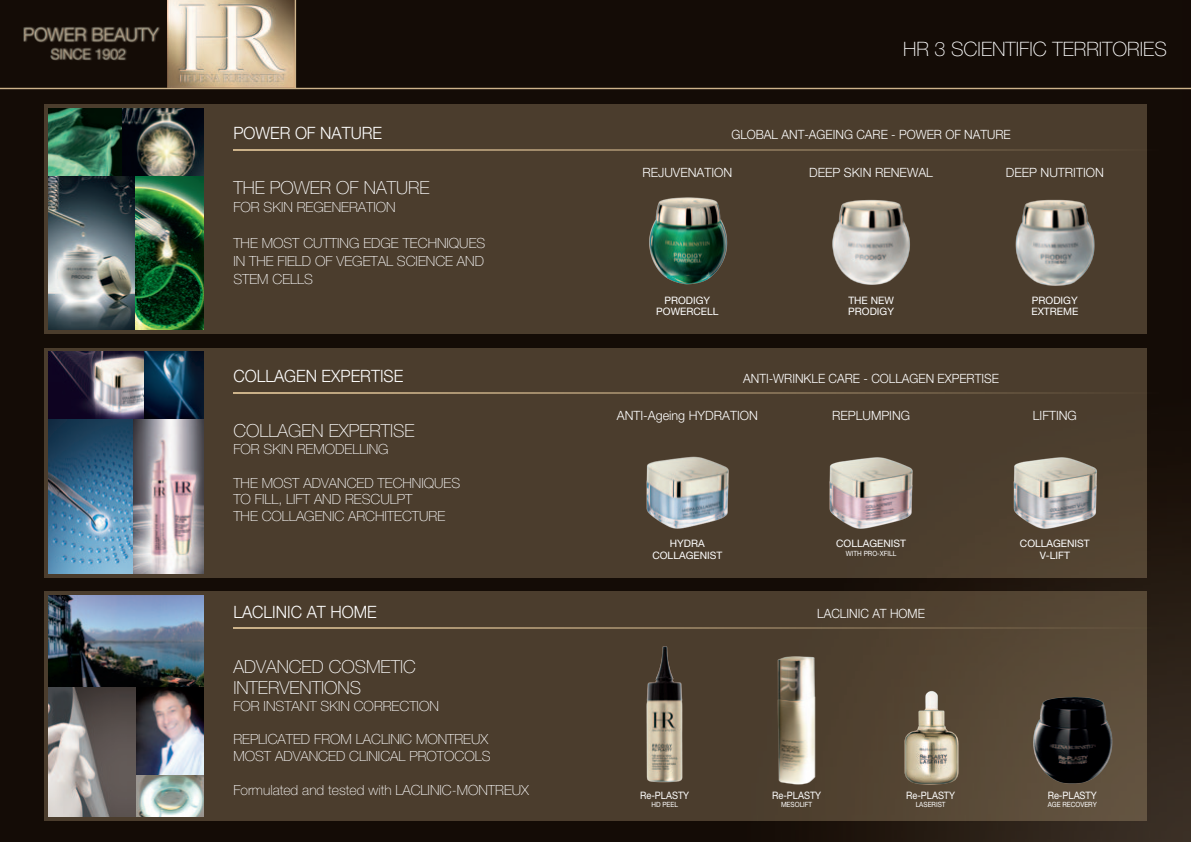
<style>
.page{position:relative;width:1191px;height:842px;background:#fff}
.page>*{position:absolute;margin:0;border:0;box-sizing:border-box;transform-origin:0 0}
.t1{font:100 19.9px "Helvetica Neue LT Std";color:#fff}
.t2{font:100 18px/21.3px "Helvetica Neue LT Std";color:#fff}
.t3{font:300 17px "Helvetica Neue LT Std";color:#fff;scale:.95 1}
.t4{font:100 14px/16.8px "Helvetica Neue LT Std";color:#fff}
.t5{font:300 12.8px "Helvetica Neue LT Std";color:#fff;scale:.95 1}
.t6{font:300 12.8px "Helvetica Neue LT Std";color:#fff}
.t7{font:10.2px/11.3px "Helvetica Neue LT Std";color:#fff}
.t8{font:10.2px "Helvetica Neue LT Std";color:#fff;scale:.9 1}
.t9{font:7.2px "Helvetica Neue LT Std";color:#fff;scale:.9 1}
</style>
<div class="page">
<img style="left:0;top:0;width:1191px;height:842px">
<div style="left:44px;top:591px;width:1102px;height:230px;background:linear-gradient(to right,#47392a,#564735)"></div>
<img style="left:48px;top:595px;width:155px;height:221px">
<img style="left:167px;top:0;width:128px;height:88px">
<img style="left:14px;top:10px;width:153px;height:78px">
<hr style="left:295px;top:0;width:1px;height:88px;background:#cdb38a">
<img style="left:633px;top:637px;width:60px;height:149px">
<img style="left:768px;top:645px;width:57px;height:141px">
<img style="left:901px;top:681px;width:59px;height:105px">
<img style="left:1030px;top:675px;width:84px;height:111px">
<div style="left:44px;top:348px;width:1102px;height:229px;background:#4b3d2d"></div>
<hr style="left:233px;top:392px;width:925px;height:2px;background:#cdb38a">
<hr style="left:233px;top:627px;width:925px;height:2px;background:#cdb38a">
<img style="left:48px;top:352px;width:155px;height:221px">
<img style="left:646px;top:456px;width:83px;height:73px">
<img style="left:829px;top:457px;width:84px;height:72px">
<img style="left:1013px;top:457px;width:84px;height:72px">
<div style="left:44px;top:105px;width:1102px;height:229px;background:#4b3d2d"></div>
<hr style="left:233px;top:149px;width:925px;height:1px;background:#cdb38a">
<img style="left:48px;top:109px;width:155px;height:221px">
<img style="left:1015px;top:199px;width:80px;height:87px">
<img style="left:832px;top:199px;width:78px;height:86px">
<img style="left:649px;top:197px;width:79px;height:88px">
<hr style="left:0;top:88px;width:1191px;height:1px;background:#cdb38a">
<p class="t3" style="left:233px;top:122px;width:158px">POWER OF NATURE</p>
<p class="t2" style="left:233px;top:177px;width:198px">THE POWER OF NATURE</p>
<p class="t4" style="left:233px;top:198px;width:164px">FOR SKIN REGENERATION</p>
<p class="t4" style="left:233px;top:234px;width:253px;line-height:18px;text-align:justify">THE MOST CUTTING EDGE TECHNIQUES IN THE FIELD OF VEGETAL SCIENCE AND STEM CELLS</p>
<p class="t3" style="left:233px;top:366px;width:180px">COLLAGEN EXPERTISE</p>
<p class="t2" style="left:233px;top:420px;width:183px">COLLAGEN EXPERTISE</p>
<p class="t4" style="left:233px;top:441px;width:157px">FOR SKIN REMODELLING</p>
<p class="t4" style="left:233px;top:474px;width:228px">THE MOST ADVANCED TECHNIQUES<br>TO FILL, LIFT AND RESCULPT<br>THE COLLAGENIC ARCHITECTURE</p>
<p class="t3" style="left:233px;top:601px;width:152px">LACLINIC AT HOME</p>
<p class="t2" style="left:233px;top:655px;width:184px">ADVANCED COSMETIC<br>INTERVENTIONS</p>
<p class="t4" style="left:233px;top:697px;width:207px">FOR INSTANT SKIN CORRECTION</p>
<p class="t4" style="left:233px;top:731px;width:259px">REPLICATED FROM LACLINIC MONTREUX<br>MOST ADVANCED CLINICAL PROTOCOLS</p>
<p class="t4" style="left:233px;top:781px;width:178px">Formulated and tested with Laclinic</p>
<p class="t4" style="left:452px;top:781px;width:26px">-Montreu</p>
<p class="t4" style="left:521px;top:781px;width:9px">x</p>
<h1 class="t1" style="left:903px;top:37px;width:265px">HR 3 SCIENTIFIC TERRITORIES</h1>
<p class="t5" style="left:731px;top:127px;width:296px">GLOBAL ANT-AGEING CARE - POWER OF NATURE</p>
<p class="t6" style="left:642px;top:164px;width:91px">REJUVENATION</p>
<p class="t6" style="left:809px;top:164px;width:125px">DEEP SKIN RENEWAL</p>
<p class="t6" style="left:1005px;top:164px;width:100px">DEEP NUTRITION</p>
<p class="t7" style="left:656px;top:295px;width:58px;text-align:right">PRODIGY<br>POWERCELL</p>
<p class="t7" style="left:848px;top:295px;width:47px">THE NEW<br>PRODIGY</p>
<p class="t5" style="left:743px;top:370px;width:271px">ANTI-WRINKLE CARE - COLLAGEN EXPERTISE</p>
<p class="t7" style="left:1031px;top:295px;width:48px">PRODIGY<br>EXTREME</p>
<p class="t6" style="left:617px;top:408px;width:142px">ANTI-Ageing HYDRATION</p>
<p class="t6" style="left:832px;top:408px;width:80px">REPLUMPING</p>
<p class="t6" style="left:1032px;top:408px;width:46px">LIFTING</p>
<p class="t7" style="left:652px;top:538px;width:71px;text-align:center">HYDRA<br>COLLAGENIST</p>
<p class="t7" style="left:836px;top:538px;width:71px">COLLAGENIST</p>
<p class="t9" style="left:846px;top:549px;width:57px">WITH PRO-XFI LL</p>
<p class="t5" style="left:817px;top:606px;width:115px">LACLINIC AT HOME</p>
<p class="t7" style="left:1020px;top:538px;width:8px">COLLAG</p>
<p class="t7" style="left:1039px;top:538px;width:45px;text-indent:21px">ENIST<br>V-LIFT</p>
<p class="t8" style="left:640px;top:789px;width:56px">RE-PLASTY</p>
<p class="t9" style="left:651px;top:800px;width:31px">HD PEEL</p>
<p class="t8" style="left:772px;top:789px;width:56px">RE-PLASTY</p>
<p class="t9" style="left:781px;top:800px;width:36px">MESOLI FT</p>
<p class="t8" style="left:906px;top:789px;width:56px">RE-PLASTY</p>
<p class="t9" style="left:915px;top:800px;width:30px">LASERIST</p>
<p class="t8" style="left:1047px;top:789px;width:56px">RE-PLASTY</p>
<p class="t9" style="left:1047px;top:800px;width:56px">AGE RECOVERY</p>
</div>
